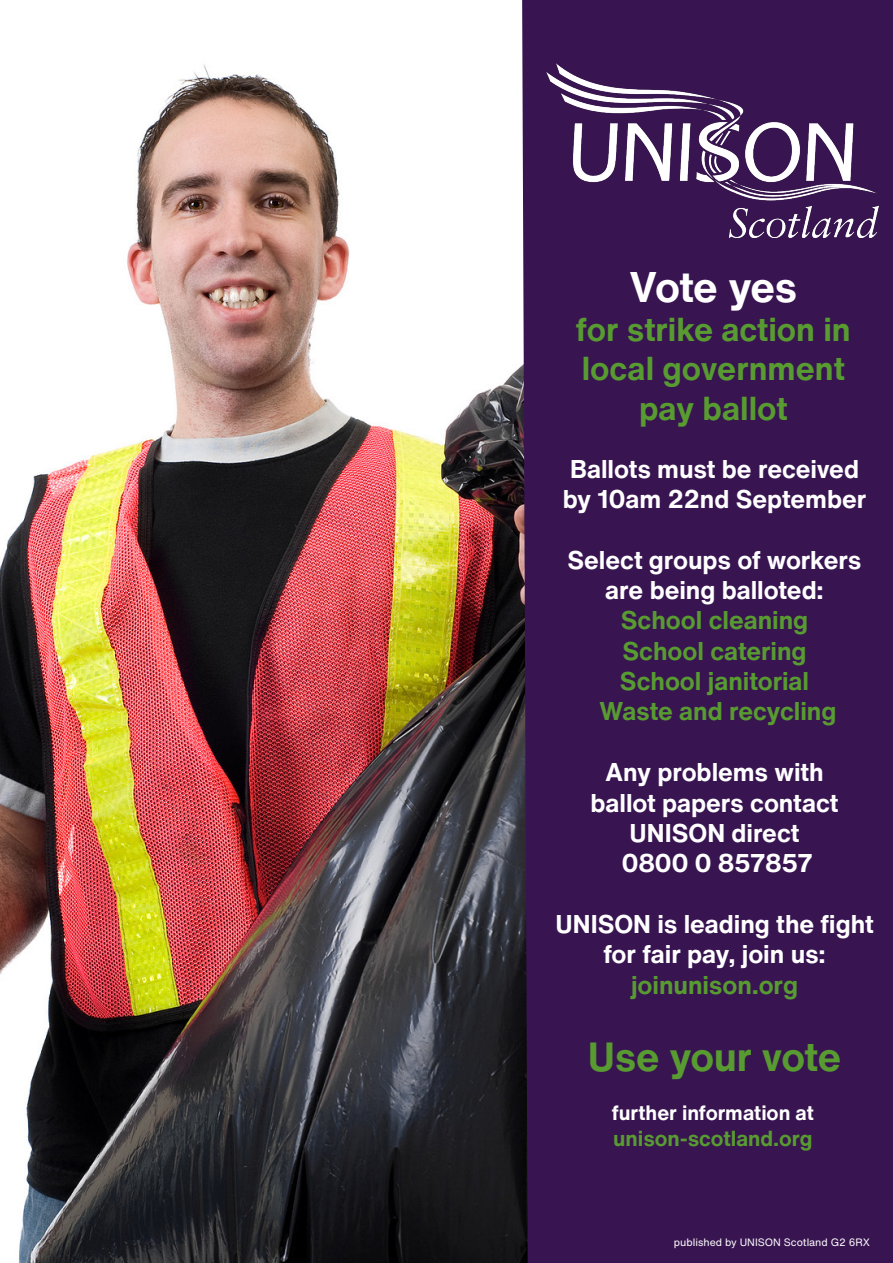
<style>
.page{position:relative;width:893px;height:1263px;background:#fff}
.page>*{position:absolute;margin:0;border:0;box-sizing:border-box;transform-origin:0 0}
.t1{font:700 42.15px "Helvetica Now Text";letter-spacing:-.015em;color:#fff}
.t2{font:700 40.05px "Helvetica Now Text";letter-spacing:-.01em;color:#589b31}
.t3{font:700 32.7px/39.2px "Helvetica Now Text";color:#589b31;text-align:center}
.t4{font:700 25.35px/30.3px "Helvetica Now Text";letter-spacing:-.005em;color:#fff;text-align:center}
.t5{font:700 25.35px "Helvetica Now Text";letter-spacing:-.005em;color:#589b31}
.t6{font:700 21.45px "Helvetica Now Text";color:#589b31}
.t7{font:700 20.4px "Helvetica Now Text";letter-spacing:-.005em;color:#fff}
.t8{font:10.5px "Helvetica Now Text";color:#fff}
</style>
<div class="page">
<img style="left:0;top:65px;width:522px;height:1198px">
<div style="left:522px;top:0;width:371px;height:1263px;background:#381451"></div>
<img style="left:547px;top:64px;width:332px;height:174px">
<p class="t1" style="left:629px;top:255px;width:170px">Vote yes</p>
<p class="t3" style="left:576px;top:309px;width:276px">for strike action in local government pay ballot</p>
<p class="t4" style="left:570px;top:453px;width:291px">Ballots must be received</p>
<p class="t4" style="left:563px;top:483px;width:305px">by 10am 22nd September</p>
<p class="t4" style="left:567px;top:544px;width:296px">Select groups of workers are being balloted:</p>
<p class="t5" style="left:621px;top:601px;width:189px">School cleaning</p>
<p class="t5" style="left:622px;top:632px;width:186px">School catering</p>
<p class="t5" style="left:620px;top:662px;width:191px">School janitorial</p>
<p class="t5" style="left:599px;top:692px;width:239px">Waste and recycling</p>
<p class="t4" style="left:605px;top:756px;width:220px">Any problems with</p>
<p class="t4" style="left:590px;top:787px;width:250px">ballot papers contact<br>UNISON direct</p>
<p class="t4" style="left:622px;top:847px;width:193px">0800 0 857857</p>
<p class="t4" style="left:555px;top:908px;width:320px">UNISON is leading the fight for fair pay, join us:</p>
<p class="t5" style="left:631px;top:965px;width:168px">joinunison.org</p>
<p class="t2" style="left:588px;top:1026px;width:255px">Use your vote</p>
<p class="t7" style="left:612px;top:1098px;width:203px">further information at</p>
<p class="t6" style="left:613px;top:1122px;width:201px">unison-scotland.org</p>
<p class="t8" style="left:674px;top:1234px;width:197px">published by UNISON Scotland G2 6RX</p>
</div>
